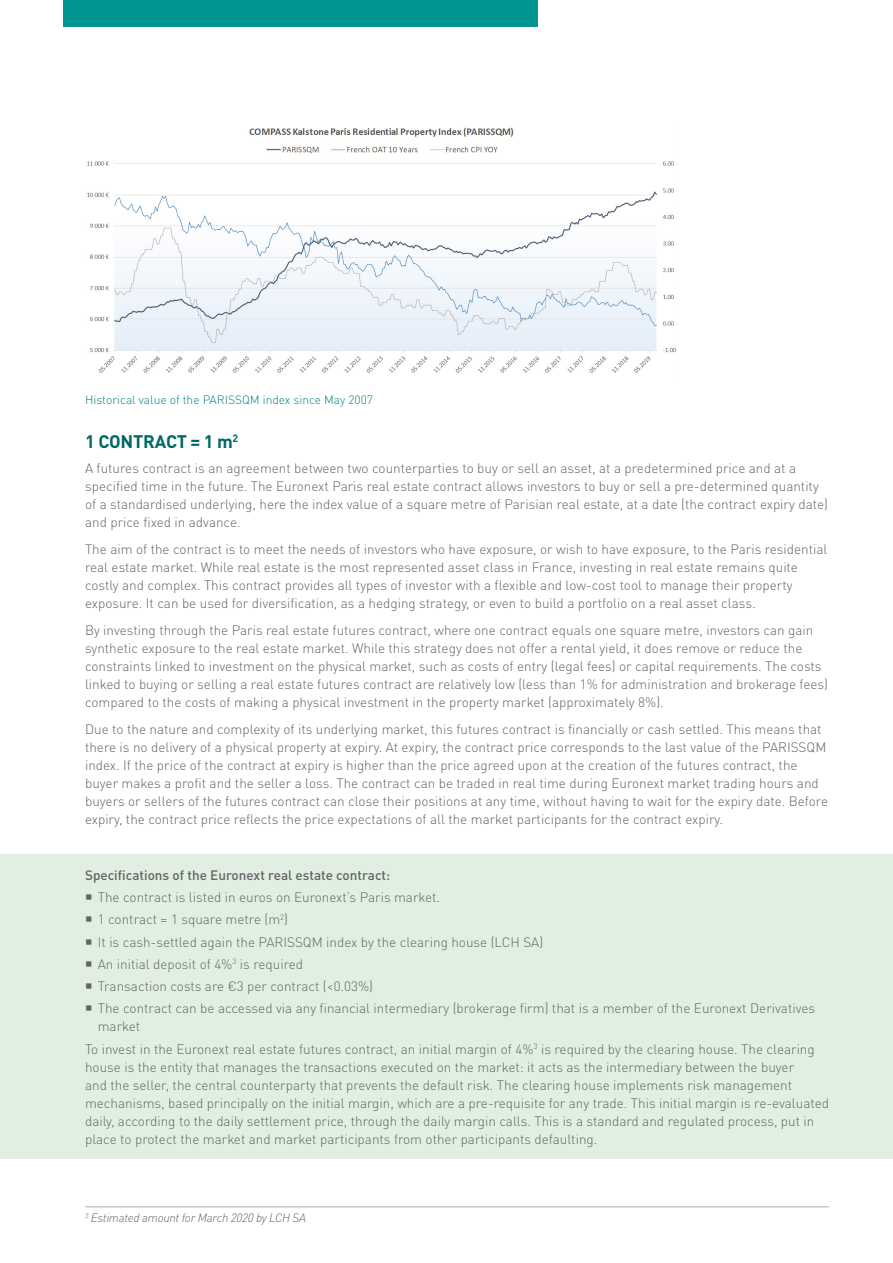
<style>
.page{position:relative;width:893px;height:1263px;background:#fff}
.page>*{position:absolute;margin:0;border:0;box-sizing:border-box;transform-origin:0 0}
.t1{font:700 18px "DIN Pro";letter-spacing:-.01em;color:#006864}
.NYX_Intro_Text__6pt{font:300 13.5px/18px "DIN Pro";color:#636366}
.NYX_Intro_Text__6pt-2{font:500 13.5px "DIN Pro";color:#636366}
.NYX_Intro_Text__6pt-3{font:300 12px "DIN Pro";color:#018281}
.t2{font:italic 300 12px "DIN Pro";letter-spacing:-.02em;color:#636366}
</style>
<div class="page">
<div style="left:0;top:854px;width:893px;height:304px;background:#e0efe1"></div>
<div style="left:64px;top:0;width:474px;height:27px;background:#009590"></div>
<hr style="left:86px;top:1206px;width:742px;height:1px;background:#c7c8ca">
<img style="left:87px;top:127px;width:589px;height:246px">
<p class="NYX_Intro_Text__6pt-3" style="left:85px;top:391px;width:290px">Historical value of the PARISSQM index since May 2007</p>
<p class="t1" style="left:85px;top:427px;width:155px">1 CONTRACT = 1 m<sup>2</sup></p>
<p class="NYX_Intro_Text__6pt" style="left:85px;top:458px;width:744px">A futures contract is an agreement between two counterparties to buy or sell an asset, at a predetermined price and at a specified time in the future. The Euronext Paris real estate contract allows investors to buy or sell a pre-determined quantity of a standardised underlying, here the index value of a square metre of Parisian real estate, at a date (the contract expiry date) and price fixed in advance.</p>
<p class="NYX_Intro_Text__6pt" style="left:85px;top:539px;width:744px">The aim of the contract is to meet the needs of investors who have exposure, or wish to have exposure, to the Paris residential real estate market. While real estate is the most represented asset class in France, investing in real estate remains quite costly and complex. This contract provides all types of investor with a flexible and low-cost tool to manage their property exposure. It can be used for diversification, as a hedging strategy, or even to build a portfolio on a real asset class.</p>
<p class="NYX_Intro_Text__6pt" style="left:85px;top:620px;width:744px">By investing through the Paris real estate futures contract, where one contract equals one square metre, investors can gain synthetic exposure to the real estate market. While this strategy does not offer a rental yield, it does remove or reduce the constraints linked to investment on the physical market, such as costs of entry (legal fees) or capital requirements. The costs linked to buying or selling a real estate futures contract are relatively low (less than 1% for administration and brokerage fees) compared to the costs of making a physical investment in the property market (approximately 8%).</p>
<p class="NYX_Intro_Text__6pt" style="left:85px;top:719px;width:744px">Due to the nature and complexity of its underlying market, this futures contract is financially or cash settled. This means that there is no delivery of a physical property at expiry. At expiry, the contract price corresponds to the last value of the PARISSQM index. If the price of the contract at expiry is higher than the price agreed upon at the creation of the futures contract, the buyer makes a profit and the seller a loss. The contract can be traded in real time during Euronext market trading hours and buyers or sellers of the futures contract can close their positions at any time, without having to wait for the expiry date. Before expiry, the contract price reflects the price expectations of all the market participants for the contract expiry.</p>
<p class="NYX_Intro_Text__6pt-2" style="left:85px;top:864px;width:307px">Specifications of the Euronext real estate contract:</p>
<p class="NYX_Intro_Text__6pt" style="left:98px;top:887px;width:344px">The contract is listed in euros on Euronext’s Paris market.</p>
<p class="NYX_Intro_Text__6pt" style="left:98px;top:909px;width:192px">1 contract = 1 square metre (m<sup>2</sup>)</p>
<p class="NYX_Intro_Text__6pt" style="left:98px;top:931px;width:447px">It is cash-settled again the PARISSQM index by the clearing house (LCH SA)</p>
<p class="NYX_Intro_Text__6pt" style="left:98px;top:954px;width:207px">An initial deposit of 4%<sup>3</sup> is required</p>
<p class="NYX_Intro_Text__6pt" style="left:98px;top:976px;width:277px">Transaction costs are €3 per contract (&lt;0.03%)</p>
<p class="NYX_Intro_Text__6pt" style="left:98px;top:998px;width:719px">The contract can be accessed via any financial intermediary (brokerage firm) that is a member of the Euronext Derivatives market</p>
<p class="NYX_Intro_Text__6pt" style="left:85px;top:1038px;width:746px">To invest in the Euronext real estate futures contract, an initial margin of 4%<sup>3</sup> is required by the clearing house. The clearing house is the entity that manages the transactions executed on the market: it acts as the intermediary between the buyer<br>and the seller, the central counterparty that prevents the default risk. The clearing house implements risk management mechanisms, based principally on the initial margin, which are a pre-requisite for any trade. This initial margin is re-evaluated daily, according to the daily settlement price, through the daily margin calls. This is a standard and regulated process, put in place to protect the market and market participants from other participants defaulting.</p>
<p class="t2" style="left:85px;top:1208px;width:222px"><sup>3</sup> Estimated amount for March 2020 by LCH SA</p>
</div>
